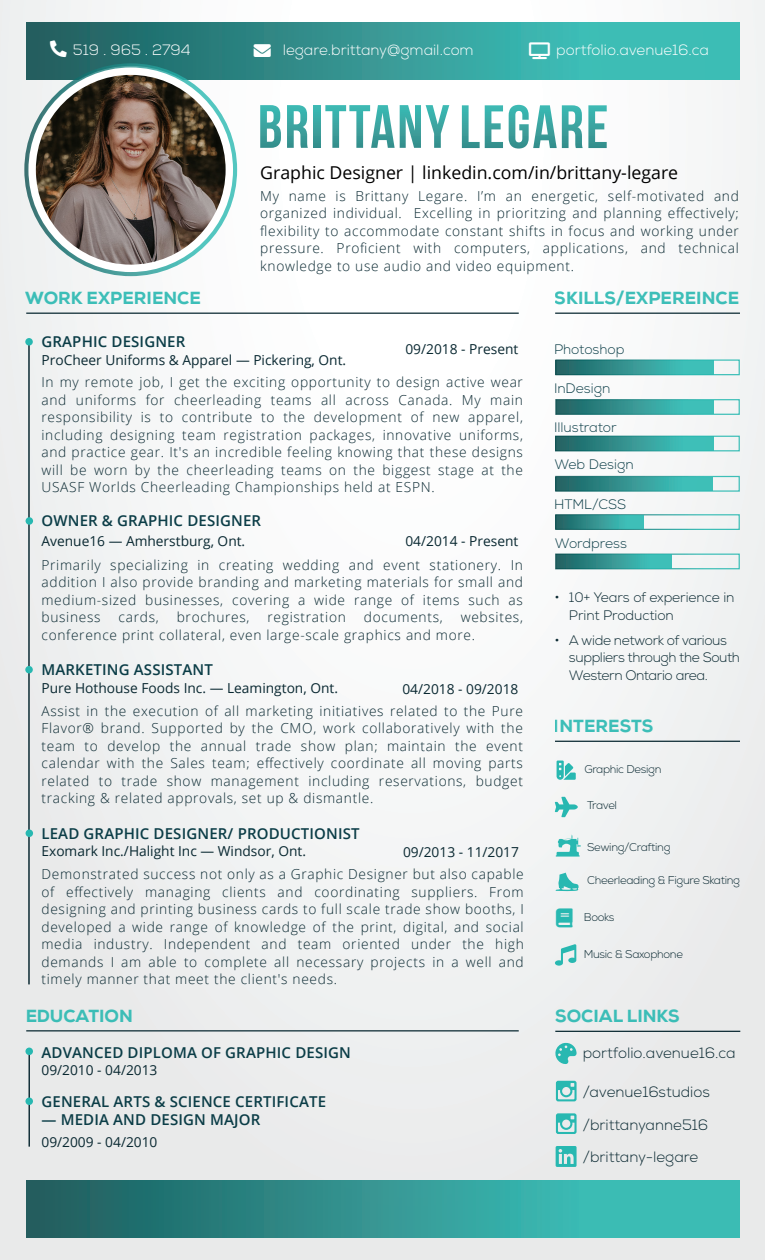
<style>
.page{position:relative;width:765px;height:1260px;background:#f3f4f4}
.page>*{position:absolute;margin:0;border:0;box-sizing:border-box;transform-origin:0 0}
.t1{font:17.75px "Open Sans";color:#000}
.t2{font:800 17.5px "Nexa";color:#28b8b1}
.t3{font:600 15px "Open Sans";letter-spacing:.01em;color:#0b3d47}
.t4{font:300 15px/32.6px "Nexa";color:#092831}
.t5{font:300 15px "Nexa";color:#fff}
.t6{font:300 13.75px/17.5px "Open Sans";letter-spacing:.05em;color:#092831;text-align:justify}
.t7{font:13.75px "Open Sans";color:#092831}
.t8{font:300 13.75px/17.5px "Nexa";letter-spacing:-.03em;color:#092831}
.t9{font:300 13.75px "Nexa";color:#0b3d47}
.t10{font:300 13.75px/17.5px "Nexa";letter-spacing:-.005em;color:#092831}
.t11{font:300 11.25px "Nexa";letter-spacing:-.03em;color:#092831}
</style>
<div class="page">
<svg style="left:140px;top:22px;width:600px;height:58px"></svg>
<svg style="left:140px;top:23px;width:600px;height:56px;background:#35a09c"></svg>
<div style="left:26px;top:1181px;width:714px;height:56px;background:linear-gradient(to right,#215f60,#41ccc3)"></div>
<svg style="left:260px;top:105px;width:21px;height:43px"></svg>
<svg style="left:287px;top:105px;width:21px;height:43px"></svg>
<svg style="left:314px;top:105px;width:6px;height:43px"></svg>
<svg style="left:325px;top:105px;width:124px;height:43px"></svg>
<svg style="left:462px;top:105px;width:41px;height:43px"></svg>
<svg style="left:509px;top:105px;width:98px;height:44px"></svg>
<svg style="left:27px;top:66px;width:208px;height:208px;fill:#fff"></svg>
<img style="left:36px;top:75px;width:190px;height:190px;border-radius:95px">
<hr style="left:26px;top:313px;width:493px;height:1px;background:#092831">
<hr style="left:555px;top:313px;width:185px;height:1px;background:#092831">
<hr style="left:555px;top:741px;width:185px;height:1px;background:#092831">
<hr style="left:555px;top:1031px;width:185px;height:1px;background:#092831">
<hr style="left:26px;top:1030px;width:493px;height:1px;background:#092831">
<hr style="left:28px;top:342px;width:2px;height:642px;background:#092831">
<div style="left:25px;top:338px;width:8px;height:8px;background:#28b8b1;border-radius:50%"></div>
<div style="left:26px;top:517px;width:7px;height:8px;background:#28b8b1;border-radius:50%"></div>
<hr style="left:29px;top:1051px;width:1px;height:96px;background:#092831">
<div style="left:26px;top:830px;width:7px;height:7px;background:#28b8b1;border-radius:50%"></div>
<div style="left:25px;top:1048px;width:8px;height:7px;background:#28b8b1;border-radius:50%"></div>
<div style="left:25px;top:1098px;width:8px;height:7px;background:#28b8b1;border-radius:50%"></div>
<svg style="left:556px;top:361px;width:158px;height:13px;background:#339895"></svg>
<div style="left:555px;top:436px;width:185px;height:15px;border:1px solid #fff"></div>
<svg style="left:556px;top:436px;width:158px;height:15px;background:#319793"></svg>
<svg style="left:556px;top:477px;width:156px;height:13px;background:#339894"></svg>
<div style="left:555px;top:514px;width:185px;height:16px;border:1px solid #fff"></div>
<svg style="left:556px;top:515px;width:87px;height:14px"></svg>
<div style="left:555px;top:554px;width:185px;height:15px;border:1px solid #fff"></div>
<svg style="left:556px;top:555px;width:116px;height:13px;background:#339894"></svg>
<svg style="left:556px;top:400px;width:158px;height:14px;background:#329794"></svg>
<svg style="left:555px;top:1042px;width:22px;height:23px"></svg>
<svg style="left:555px;top:797px;width:23px;height:20px"></svg>
<svg style="left:555px;top:944px;width:21px;height:22px"></svg>
<svg style="left:557px;top:761px;width:19px;height:19px"></svg>
<svg style="left:556px;top:873px;width:23px;height:18px"></svg>
<svg style="left:556px;top:1146px;width:21px;height:21px"></svg>
<svg style="left:556px;top:834px;width:25px;height:23px"></svg>
<div style="left:25px;top:666px;width:8px;height:7px;background:#28b8b1;border-radius:50%"></div>
<svg style="left:556px;top:1081px;width:21px;height:20px"></svg>
<svg style="left:556px;top:1113px;width:21px;height:21px"></svg>
<svg style="left:24px;top:22px;width:116px;height:220px;background:#6a716a"></svg>
<svg style="left:254px;top:44px;width:17px;height:13px"></svg>
<svg style="left:529px;top:42px;width:21px;height:17px"></svg>
<p class="t5" style="left:73px;top:41px;width:119px">519 . 965 . 2794</p>
<p class="t5" style="left:283px;top:41px;width:193px">legare.brittany@gmail.com</p>
<p class="t5" style="left:556px;top:41px;width:154px">portfolio.avenue16.ca</p>
<p class="t1" style="left:260px;top:161px;width:420px">Graphic Designer | linkedin.com/in/brittany-legare</p>
<p class="t2" style="left:25px;top:287px;width:177px">WORK EXPERIENCE</p>
<p class="t6" style="left:260px;top:187px;width:480px">My name is Brittany Legare. I’m an energetic, self-motivated and organized individual. Excelling in prioritzing and planning effectively; flexibility to accommodate constant shifts in focus and working under pressure. Proficient with computers, applications, and technical knowledge to use audio and video equipment.</p>
<p class="t2" style="left:555px;top:287px;width:186px">SKILLS/EXPEREINCE</p>
<p class="t3" style="left:41px;top:331px;width:145px">GRAPHIC DESIGNER</p>
<p class="t7" style="left:41px;top:351px;width:306px">ProCheer Uniforms &amp; Apparel — Pickering, Ont.</p>
<p class="t6" style="left:41px;top:373px;width:483px">In my remote job, I get the exciting opportunity to design active wear and uniforms for cheerleading teams all across Canada. My main responsibility is to contribute to the development of new apparel, including designing team registration packages, innovative uniforms, and practice gear. It's an incredible feeling knowing that these designs will be worn by the cheerleading teams on the biggest stage at the USASF Worlds Cheerleading Championships held at ESPN.</p>
<p class="t7" style="left:405px;top:340px;width:114px">09/2018 - Present</p>
<p class="t3" style="left:41px;top:510px;width:221px">OWNER &amp; GRAPHIC DESIGNER</p>
<p class="t7" style="left:41px;top:531px;width:205px">Avenue16 — Amherstburg, Ont.</p>
<p class="t7" style="left:405px;top:532px;width:114px">04/2014 - Present</p>
<p class="t6" style="left:41px;top:556px;width:483px">Primarily specializing in creating wedding and event stationery. In addition I also provide branding and marketing materials for small and medium-sized businesses, covering a wide range of items such as business</p>
<p class="t6" style="left:41px;top:608px;width:483px;text-indent:419px">websites, conference print collateral, even large-scale graphics and more.</p>
<p class="t6" style="left:119px;top:608px;width:42px">cards,</p>
<p class="t6" style="left:177px;top:608px;width:74px">brochures,</p>
<p class="t6" style="left:268px;top:608px;width:80px">registration</p>
<p class="t6" style="left:364px;top:608px;width:80px">documents,</p>
<p class="t3" style="left:41px;top:659px;width:173px">MARKETING ASSISTANT</p>
<p class="t7" style="left:41px;top:679px;width:298px">Pure Hothouse Foods Inc. — Leamington, Ont.</p>
<p class="t6" style="left:41px;top:701px;width:483px">Assist in the execution of all marketing initiatives related to the Pure Flavor® brand. Supported by the CMO, work collaboratively with the team to develop the annual trade show plan; maintain the event calendar with the Sales team; effectively coordinate all moving parts related to trade show management including reservations, budget tracking &amp; related approvals, set up &amp; dismantle.</p>
<p class="t7" style="left:402px;top:680px;width:118px">04/2018 - 09/2018</p>
<p class="t3" style="left:41px;top:823px;width:320px">LEAD GRAPHIC DESIGNER/ PRODUCTIONIST</p>
<p class="t7" style="left:41px;top:841px;width:266px">Exomark Inc./Halight Inc — Windsor, Ont.</p>
<p class="t7" style="left:403px;top:842px;width:118px">09/2013 - 11/2017</p>
<p class="t6" style="left:41px;top:865px;width:484px">Demonstrated success not only as a Graphic Designer but also capable of effectively managing clients and coordinating suppliers. From designing and printing business cards to full scale trade show booths, I developed a wide range of knowledge of the print, digital, and social media industry. Independent and team oriented under the high demands I am able to complete all necessary projects in a well and timely manner that meet the client's needs.</p>
<p class="t9" style="left:554px;top:341px;width:72px">Photoshop</p>
<p class="t9" style="left:554px;top:380px;width:58px">InDesign</p>
<p class="t9" style="left:554px;top:419px;width:64px">Illustrator</p>
<p class="t9" style="left:554px;top:456px;width:81px">Web Design</p>
<p class="t9" style="left:554px;top:497px;width:74px">HTML/CSS</p>
<p class="t9" style="left:555px;top:535px;width:74px">Wordpress</p>
<p class="t8" style="left:554px;top:588px;width:7px">•</p>
<p class="t8" style="left:554px;top:630px;width:7px">•</p>
<p class="t10" style="left:569px;top:589px;width:167px">10+ Years of experience in<br>Print Production</p>
<p class="t8" style="left:569px;top:632px;width:172px">A wide network of various suppliers through the South<br>Western Ontario area.</p>
<p class="t2" style="left:554px;top:715px;width:101px">INTERESTS</p>
<p class="t11" style="left:584px;top:763px;width:79px">Graphic Design</p>
<p class="t11" style="left:587px;top:799px;width:32px">Travel</p>
<p class="t11" style="left:587px;top:840px;width:85px">Sewing/Crafting</p>
<p class="t11" style="left:587px;top:874px;width:154px">Cheerleading &amp; Figure Skating</p>
<p class="t11" style="left:584px;top:911px;width:32px">Books</p>
<p class="t11" style="left:584px;top:948px;width:101px">Music &amp; Saxophone</p>
<p class="t2" style="left:25px;top:1005px;width:109px">EDUCATION</p>
<p class="t2" style="left:555px;top:1005px;width:126px">SOCIAL LINKS</p>
<p class="t3" style="left:41px;top:1042px;width:311px">ADVANCED DIPLOMA OF GRAPHIC DESIGN</p>
<p class="t7" style="left:41px;top:1061px;width:118px">09/2010 - 04/2013</p>
<p class="t3" style="left:41px;top:1091px;width:286px">GENERAL ARTS &amp; SCIENCE CERTIFICATE</p>
<p class="t3" style="left:41px;top:1109px;width:220px">— MEDIA AND DESIGN MAJOR</p>
<p class="t7" style="left:41px;top:1132px;width:118px">09/2009 - 04/2010</p>
<p class="t4" style="left:583px;top:1037px;width:154px">portfolio.avenue16.ca</p>
<p class="t4" style="left:583px;top:1076px;width:129px">/avenue16studios</p>
<p class="t4" style="left:583px;top:1108px;width:127px">/brittanyanne516 /brittany-legare</p>
</div>
